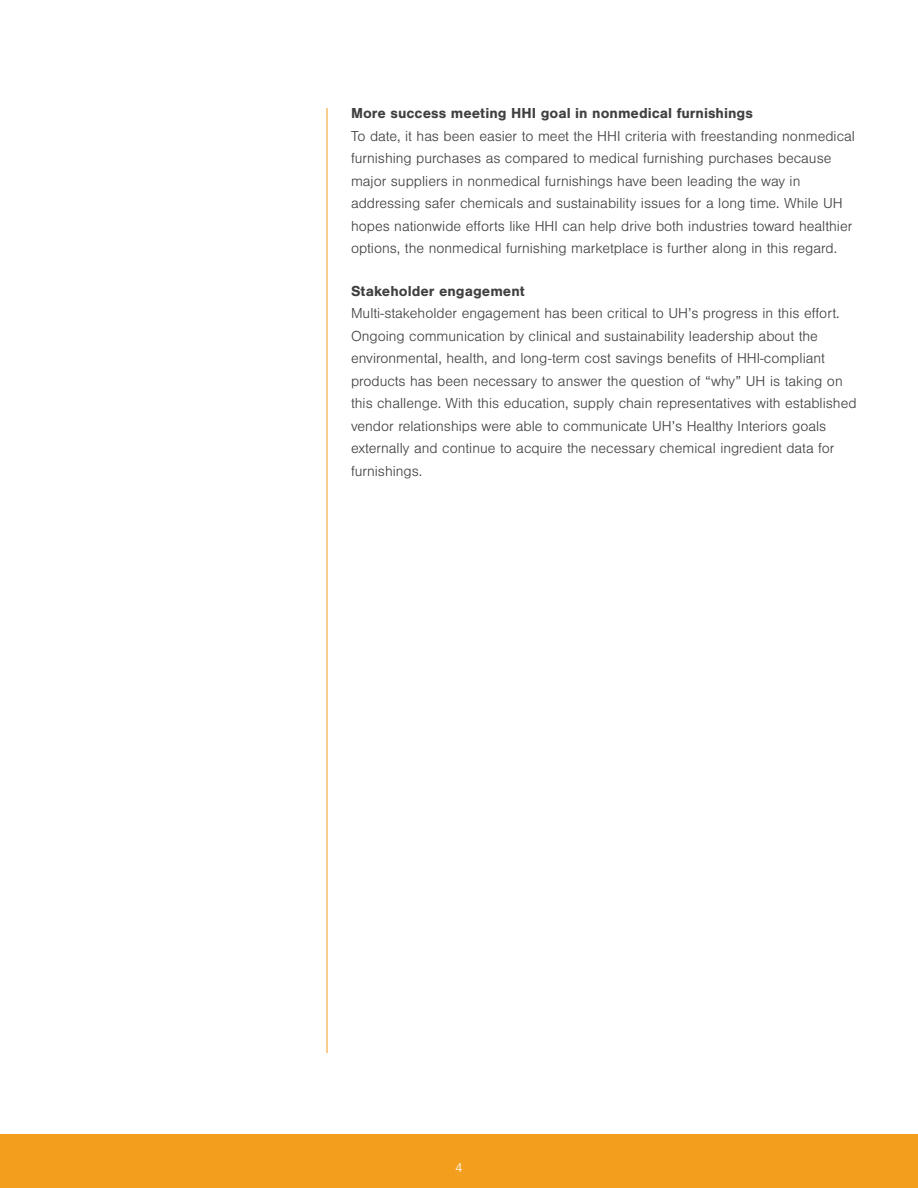
<style>
.page{position:relative;width:918px;height:1188px;background:#fff}
.page>*{position:absolute;margin:0;border:0;box-sizing:border-box;transform-origin:0 0}
.Case_Study_Paragraph{font:300 15px/22.5px "Nimbus San";color:#404040}
.Case_Study_Paragraph-2{font:700 15px "Nimbus San";color:#404040}
.Case_Study_Paragraph-3{font:300 13.5px "Nimbus San";color:#fff}
</style>
<div class="page">
<div style="left:0;top:1134px;width:918px;height:54px;background:#f49e1d"></div>
<hr style="left:327px;top:108px;width:1px;height:945px;background:#f49e1d">
<p class="Case_Study_Paragraph-2" style="left:351px;top:105px;width:404px">More success meeting HHI goal in nonmedical furnishings</p>
<p class="Case_Study_Paragraph" style="left:351px;top:125px;width:506px">To date, it has been easier to meet the HHI criteria with freestanding nonmedical furnishing purchases as compared to medical furnishing purchases because major suppliers in nonmedical furnishings have been leading the way in addressing safer chemicals and sustainability issues for a long time. While UH hopes nationwide efforts like HHI can help drive both industries toward healthier options, the nonmedical furnishing marketplace is further along in this regard.</p>
<p class="Case_Study_Paragraph-2" style="left:351px;top:282px;width:175px">Stakeholder engagement</p>
<p class="Case_Study_Paragraph" style="left:351px;top:302px;width:507px">Multi-stakeholder engagement has been critical to UH’s progress in this effort.<br>Ongoing communication by clinical and sustainability leadership about the environmental, health, and long-term cost savings benefits of HHI-compliant products has been necessary to answer the question of “why” UH is taking on this challenge. With this education, supply chain representatives with established vendor relationships were able to communicate UH’s Healthy Interiors goals externally and continue to acquire the necessary chemical ingredient data for furnishings.</p>
<p class="Case_Study_Paragraph-3" style="left:455px;top:1161px;width:9px">4</p>
</div>
